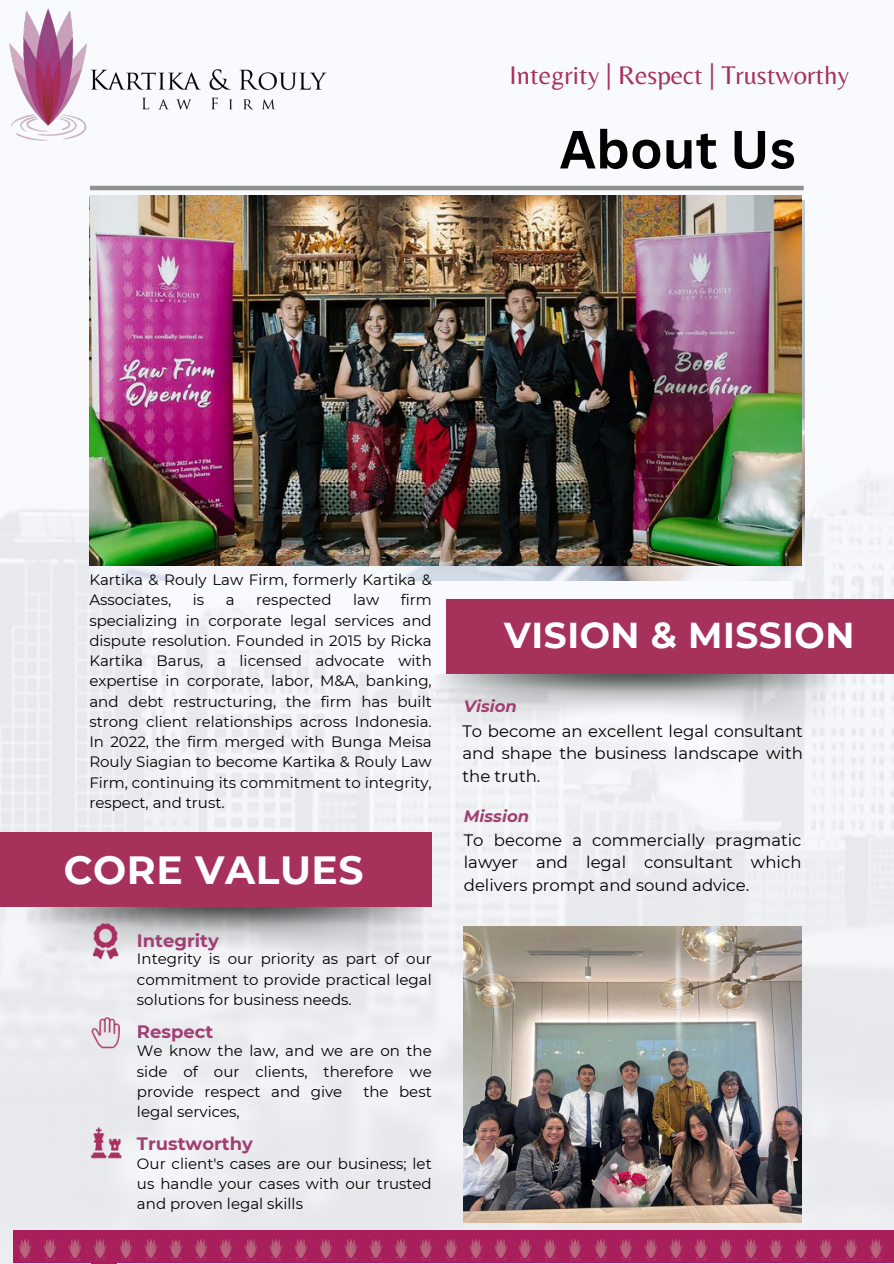
<style>
.page{position:relative;width:894px;height:1264px;background:#fff}
.page>*{position:absolute;margin:0;border:0;box-sizing:border-box;transform-origin:0 0}
.t1{font:700 52.5px "Canva Sans";color:#000}
.t2{font:700 39.3px "Montserrat";letter-spacing:.015em;color:#fff}
.t3{font:700 35.85px "Montserrat";letter-spacing:.015em;color:#fff}
.t4{font:26.55px "Belleza";color:#a92f61}
.t5{font:700 18px "Montserrat";color:#a13f73}
.t6{font:16.5px/22.5px "Montserrat";color:#000;text-align:justify}
.t7{font:italic 700 16.5px "Montserrat";color:#a13f73}
.t8{font:15px/20.2px "Montserrat";color:#000;text-align:justify}
</style>
<div class="page">
<img style="left:0;top:185px;width:893px;height:1078px">
<img style="left:89px;top:200px;width:714px;height:380px">
<div style="left:445px;top:599px;width:448px;height:75px;background:#a6315b"></div>
<div style="left:0;top:832px;width:431px;height:75px;background:#a6315b"></div>
<img style="left:431px;top:674px;width:407px;height:66px">
<img style="left:26px;top:907px;width:406px;height:66px">
<img style="left:463px;top:926px;width:337px;height:296px">
<hr style="left:90px;top:186px;width:713px;height:4px;background:#919191">
<img style="left:90px;top:195px;width:711px;height:370px">
<img style="left:9px;top:8px;width:318px;height:133px">
<img style="left:90px;top:921px;width:31px;height:40px">
<img style="left:89px;top:1014px;width:33px;height:37px">
<img style="left:89px;top:1126px;width:33px;height:33px">
<img style="left:91px;top:1262px;width:25px;height:1px">
<img style="left:13px;top:1230px;width:500px;height:32px">
<img style="left:513px;top:1230px;width:380px;height:32px">
<h6 class="t4" style="left:509px;top:59px;width:341px">Integrity | Respect | Trustworthy</h6>
<h2 class="t1" style="left:559px;top:112px;width:238px">About Us</h2>
<p class="t8" style="left:89px;top:569px;width:344px">Kartika &amp; Rouly Law Firm, formerly Kartika &amp;<br>Associates,</p>
<p class="t8" style="left:89px;top:589px;width:344px;text-indent:311px">firm specializing in corporate legal services and dispute resolution. Founded in 2015 by Ricka Kartika Barus, a licensed advocate with expertise in corporate, labor, M&amp;A, banking, and debt restructuring, the firm has built strong client relationships across Indonesia.<br>In 2022, the firm merged with Bunga Meisa Rouly Siagian to become Kartika &amp; Rouly Law Firm, continuing its commitment to integrity, respect, and trust.</p>
<p class="t8" style="left:193px;top:589px;width:13px">is</p>
<p class="t8" style="left:226px;top:589px;width:10px">a</p>
<p class="t8" style="left:256px;top:589px;width:77px">respected</p>
<p class="t8" style="left:353px;top:589px;width:28px">law</p>
<h6 class="t2" style="left:64px;top:845px;width:301px">CORE VALUES</h6>
<h5 class="t5" style="left:137px;top:929px;width:83px">Integrity</h5>
<h4 class="t8" style="left:137px;top:948px;width:296px">Integrity is our priority as part of our commitment to provide practical legal solutions for business needs.</h4>
<h5 class="t5" style="left:137px;top:1020px;width:78px">Respect</h5>
<h4 class="t8" style="left:137px;top:1040px;width:296px">We know the law, and we are on the side of our clients, therefore we provide respect and give</h4>
<h4 class="t8" style="left:363px;top:1081px;width:70px">the best</h4>
<h4 class="t8" style="left:137px;top:1101px;width:104px">legal services,</h4>
<p class="t5" style="left:137px;top:1132px;width:117px">Trustworthy</p>
<h2 class="t8" style="left:137px;top:1153px;width:296px">Our client's cases are our business; let us handle your cases with our trusted and proven legal skills</h2>
<p class="t3" style="left:504px;top:613px;width:351px">VISION &amp; MISSION</p>
<p class="t7" style="left:463px;top:696px;width:55px">Vision</p>
<p class="t6" style="left:462px;top:719px;width:342px">To become an excellent legal consultant and shape the business landscape with the truth.</p>
<h4 class="t7" style="left:463px;top:806px;width:67px">Mission</h4>
<p class="t6" style="left:463px;top:828px;width:339px">To become a commercially pragmatic lawyer and legal consultant which delivers prompt and sound advice.</p>
</div>
